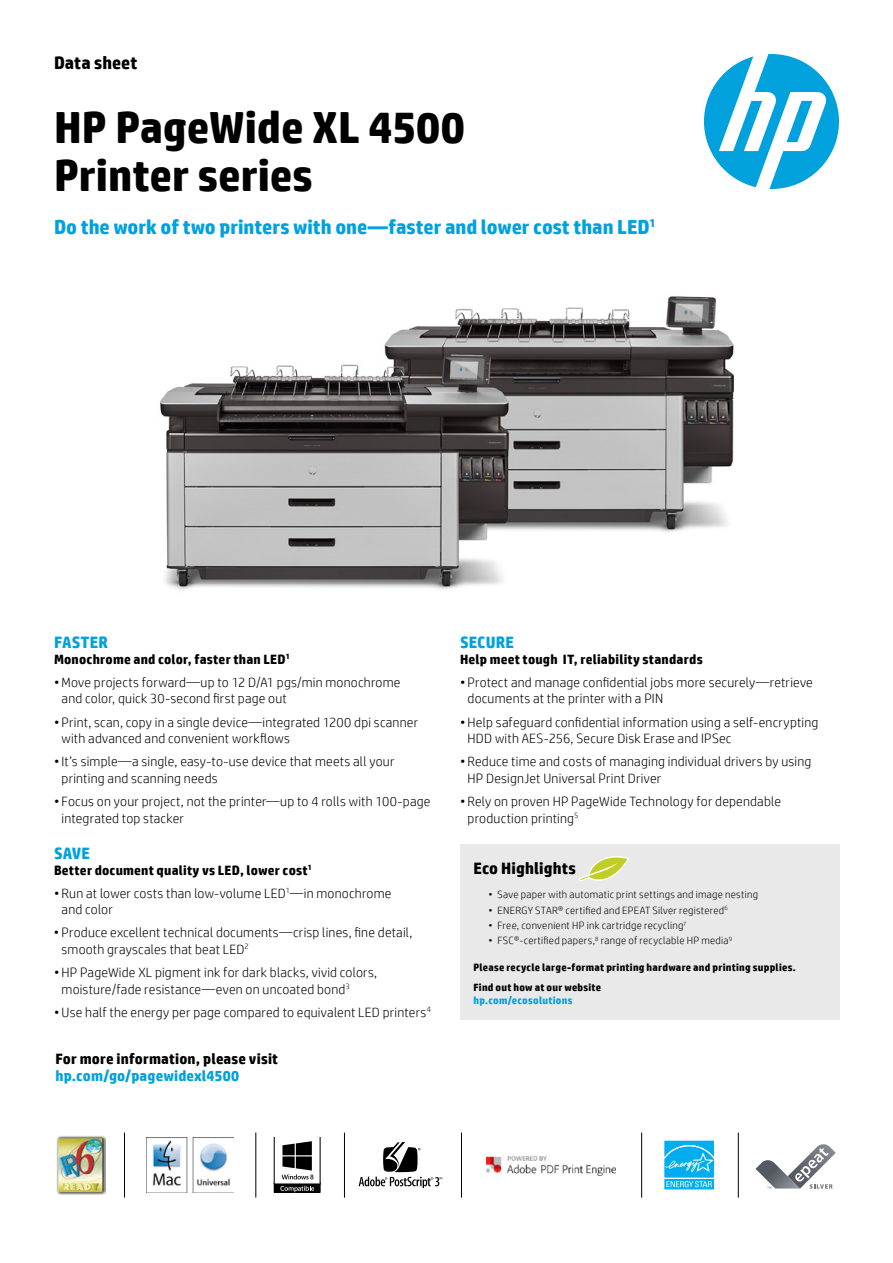
<style>
.page{position:relative;width:893px;height:1263px;background:#fff}
.page>*{position:absolute;margin:0;border:0;box-sizing:border-box;transform-origin:0 0}
.t1{font:700 45px/48px "HP Simplified";color:#000}
.t2{font:700 20.25px "HP Simplified";color:#00a1dd}
.t3{font:700 18px "HP Simplified";color:#000}
.t4{font:700 16.5px "HP Simplified";letter-spacing:.01em;color:#00a1dd}
.t5{font:700 16.5px "HP Simplified";letter-spacing:.01em;color:#000}
.t6{font:700 15px "HP Simplified";letter-spacing:.01em;color:#000}
.t7{font:700 15px "HP Simplified";letter-spacing:.01em;color:#00a1dd}
.t8{font:300 13.5px/16.5px "HP Simplified";letter-spacing:.015em;color:#000}
.t9{font:700 13.5px "HP Simplified";letter-spacing:.015em;color:#000}
.t10{font:300 10.5px "HP Simplified";letter-spacing:.025em;color:#000}
.t11{font:700 10.5px/20.1px "HP Simplified";letter-spacing:.025em;color:#000}
.t12{font:700 10.5px "HP Simplified";letter-spacing:.025em;color:#00a1dd}
</style>
<div class="page">
<svg style="left:704px;top:54px;width:135px;height:135px"></svg>
<img style="left:159px;top:296px;width:575px;height:294px">
<div style="left:460px;top:844px;width:379px;height:176px;background:#e6e7e8"></div>
<svg style="left:578px;top:856px;width:51px;height:26px"></svg>
<img style="left:56px;top:1135px;width:49px;height:60px">
<img style="left:147px;top:1137px;width:87px;height:55px">
<hr style="left:124px;top:1132px;width:1px;height:65px;background:#000">
<svg style="left:274px;top:1137px;width:47px;height:56px"></svg>
<hr style="left:256px;top:1132px;width:1px;height:65px;background:#000">
<hr style="left:344px;top:1132px;width:1px;height:65px;background:#000">
<hr style="left:461px;top:1132px;width:1px;height:65px;background:#000">
<hr style="left:641px;top:1132px;width:1px;height:65px;background:#000">
<hr style="left:738px;top:1132px;width:1px;height:65px;background:#000">
<img style="left:485px;top:1156px;width:131px;height:20px">
<svg style="left:359px;top:1142px;width:83px;height:46px"></svg>
<div style="left:663px;top:1139px;width:52px;height:40px;background:#b2e6fa"></div>
<svg style="left:663px;top:1141px;width:52px;height:49px;background:#38bff2"></svg>
<svg style="left:755px;top:1144px;width:81px;height:44px"></svg>
<h3 class="t3" style="left:54px;top:51px;width:85px">Data sheet</h3>
<h1 class="t1" style="left:54px;top:104px;width:413px">HP PageWide XL 4500<br>Printer series</h1>
<h2 class="t2" style="left:54px;top:214px;width:603px">Do the work of two printers with one—faster and lower cost than LED<sup>1</sup></h2>
<p class="t4" style="left:54px;top:631px;width:55px">FASTER</p>
<p class="t9" style="left:54px;top:650px;width:237px">Monochrome and color, faster than LED<sup>1</sup></p>
<p class="t8" style="left:62px;top:673px;width:340px;text-indent:-8px">•Move projects forward—up to 12 D/A1 pgs/min monochrome and color, quick 30-second first page out</p>
<p class="t8" style="left:62px;top:713px;width:358px;text-indent:-8px">• Print, scan, copy in a single device—integrated 1200 dpi scanner with advanced and convenient workflows</p>
<p class="t8" style="left:62px;top:753px;width:334px;text-indent:-8px">•It’s simple—a single, easy-to-use device that meets all your printing and scanning needs</p>
<p class="t8" style="left:62px;top:793px;width:370px;text-indent:-8px">• Focus on your project, not the printer—up to 4 rolls with 100-page integrated top stacker</p>
<p class="t4" style="left:54px;top:842px;width:38px">SAVE</p>
<p class="t9" style="left:54px;top:861px;width:260px">Better document quality vs LED, lower cost<sup>1</sup></p>
<p class="t8" style="left:62px;top:884px;width:331px;text-indent:-8px">• Run at lower costs than low-volume LED<sup>1</sup>—in monochrome and color</p>
<p class="t8" style="left:62px;top:924px;width:352px;text-indent:-8px">• Produce excellent technical documents—crisp lines, fine detail, smooth grayscales that beat LED<sup>2</sup></p>
<p class="t8" style="left:62px;top:964px;width:317px;text-indent:-8px">• HP PageWide XL pigment ink for dark blacks, vivid colors, moisture/fade resistance—even on uncoated bond<sup>3</sup></p>
<p class="t8" style="left:54px;top:1004px;width:378px">• Use half the energy per page compared to equivalent LED printers<sup>4</sup></p>
<p class="t6" style="left:55px;top:1049px;width:224px">For more information, please visit</p>
<p class="t7" style="left:55px;top:1065px;width:185px">hp.com/go/pagewidexl4500</p>
<p class="t4" style="left:460px;top:631px;width:55px">SECURE</p>
<p class="t9" style="left:460px;top:650px;width:244px">Help meet tough IT, reliability standards</p>
<p class="t8" style="left:468px;top:673px;width:347px;text-indent:-8px">• Protect and manage confidential jobs more securely—retrieve documents at the printer with a PIN</p>
<p class="t8" style="left:468px;top:713px;width:352px;text-indent:-8px">• Help safeguard confidential information using a self-encrypting<br>HDD with AES-256, Secure Disk Erase and IPSec</p>
<p class="t8" style="left:468px;top:753px;width:345px;text-indent:-8px">• Reduce time and costs of managing individual drivers by using<br>HP DesignJet Universal Print Driver</p>
<p class="t8" style="left:468px;top:793px;width:315px;text-indent:-8px">• Rely on proven HP PageWide Technology for dependable production printing<sup>5</sup></p>
<p class="t5" style="left:473px;top:858px;width:104px">Eco Highlights</p>
<p class="t10" style="left:488px;top:888px;width:271px">• Save paper with automatic print settings and image nesting</p>
<p class="t10" style="left:488px;top:903px;width:241px">• ENERGY STAR® certified and EPEAT Silver registered<sup>6</sup></p>
<p class="t10" style="left:488px;top:918px;width:200px">• Free, convenient HP ink cartridge recycling<sup>7</sup></p>
<p class="t10" style="left:488px;top:934px;width:245px">• FSC®-certified papers,<sup>8</sup> range of recyclable HP media<sup>9</sup></p>
<p class="t11" style="left:473px;top:957px;width:324px">Please recycle large-format printing hardware and printing supplies.<br>Find out how at our website</p>
<p class="t12" style="left:473px;top:993px;width:101px">hp.com/ecosolutions</p>
</div>
